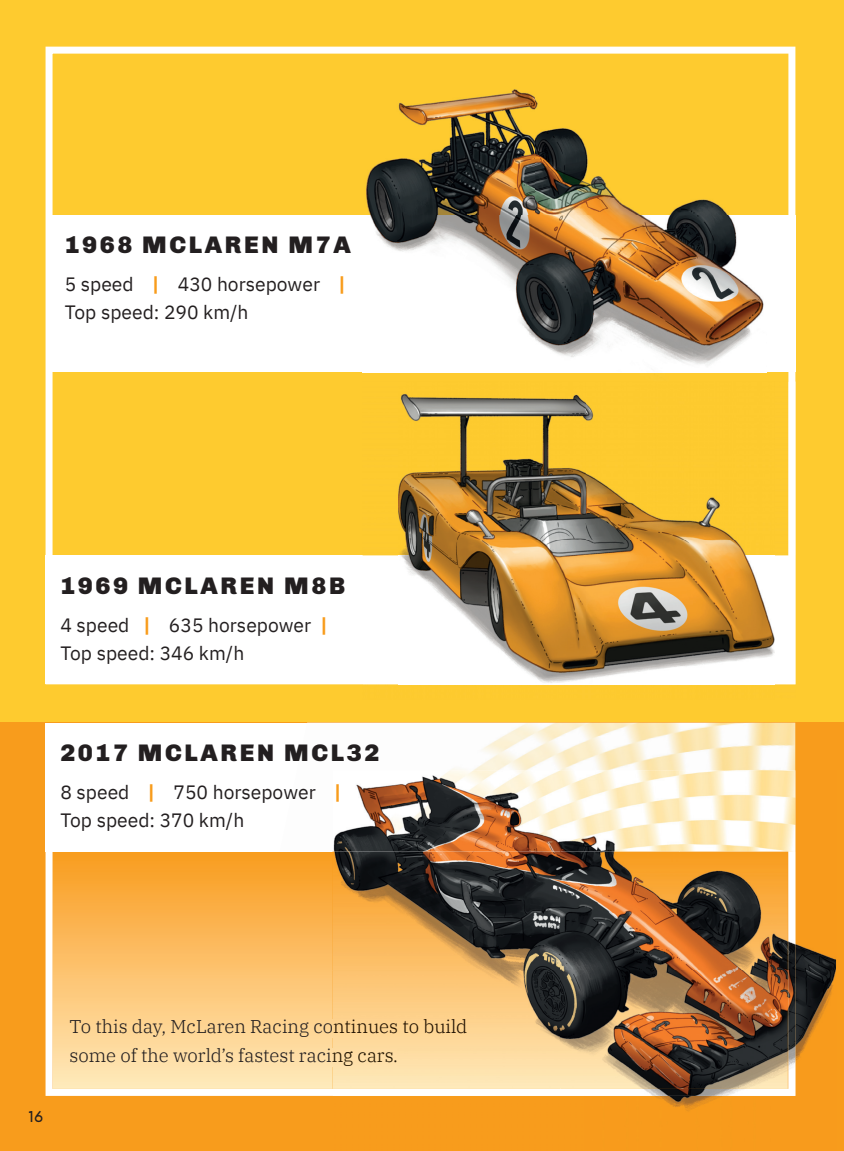
<style>
.page{position:relative;width:844px;height:1151px;background:#fff}
.page>*{position:absolute;margin:0;border:0;box-sizing:border-box;transform-origin:0 0}
.t1{font:900 24.5px "Chivo";letter-spacing:.105em;color:#231f20}
.t2{font:19.25px/28px "IBM Plex Sans";color:#231f20}
.t3{font:300 18.38px/28.9px "IBM Plex Serif";color:#231f20}
.t4{font:15.75px "Aronui";color:#231f20}
.s1{font-weight:700;color:#f89c1c}
.s2{color:#1f1000}
.s3{color:#201401}
</style>
<div class="page">
<div style="left:0;top:0;width:843px;height:1150px;background:#fecb2f"></div>
<div style="left:0;top:722px;width:843px;height:428px;background:#f89c1c"></div>
<svg style="left:46px;top:47px;width:749px;height:508px"></svg>
<svg style="left:46px;top:851px;width:286px;height:244px;background:#fcc574"></svg>
<div style="left:46px;top:555px;width:749px;height:129px;background:#fff"></div>
<div style="left:50px;top:215px;width:745px;height:157px;background:#fff"></div>
<div style="left:46px;top:722px;width:749px;height:129px;background:#fff"></div>
<img style="left:280px;top:722px;width:515px;height:48px">
<img style="left:773px;top:770px;width:62px;height:326px">
<img style="left:332px;top:1095px;width:441px;height:16px">
<img style="left:332px;top:851px;width:405px;height:190px">
<img style="left:737px;top:851px;width:58px;height:244px">
<img style="left:332px;top:1041px;width:405px;height:54px">
<img style="left:333px;top:770px;width:462px;height:81px">
<img style="left:336px;top:783px;width:3px;height:18px">
<svg style="left:341px;top:798px;width:14px;height:1px"></svg>
<div style="left:332px;top:1018px;width:135px;height:18px;background:#fed491"></div>
<img style="left:332px;top:1047px;width:64px;height:18px">
<img style="left:362px;top:381px;width:36px;height:174px">
<img style="left:774px;top:381px;width:21px;height:304px">
<img style="left:788px;top:381px;width:7px;height:174px">
<img style="left:362px;top:555px;width:36px;height:1px">
<img style="left:774px;top:555px;width:21px;height:129px">
<img style="left:398px;top:381px;width:376px;height:174px">
<img style="left:398px;top:684px;width:376px;height:1px">
<img style="left:400px;top:555px;width:374px;height:128px">
<img style="left:362px;top:58px;width:404px;height:157px">
<img style="left:362px;top:372px;width:404px;height:9px">
<img style="left:370px;top:215px;width:394px;height:150px">
<p class="t1" style="left:65px;top:230px;width:287px">1968 MCLAREN M7A</p>
<p class="t2" style="left:65px;top:270px;width:283px">5 speed <span class="s1">|</span> 430 horsepower <span class="s1">|<br></span>Top speed: 290 km/h</p>
<p class="t1" style="left:60px;top:570px;width:286px">1969 MCLAREN M8B</p>
<p class="t2" style="left:60px;top:610px;width:269px">4 speed <span class="s1">|</span> 635 horsepower <span class="s1">|<br></span>Top speed: 346 km/h</p>
<p class="t1" style="left:60px;top:737px;width:320px">2017 MCLAREN MCL32</p>
<p class="t2" style="left:60px;top:777px;width:283px">8 speed <span class="s1">|</span> 750 horsepower <span class="s1">|<br></span>Top speed: 370 km/h</p>
<p class="t4" style="left:28px;top:1109px;width:17px">16</p>
<p class="t3" style="left:69px;top:1011px;width:399px">To this day, McLaren Racing co<span class="s2">ntinues to build </span>some of the world’s fastest raci<span class="s3">ng cars.</span></p>
</div>
